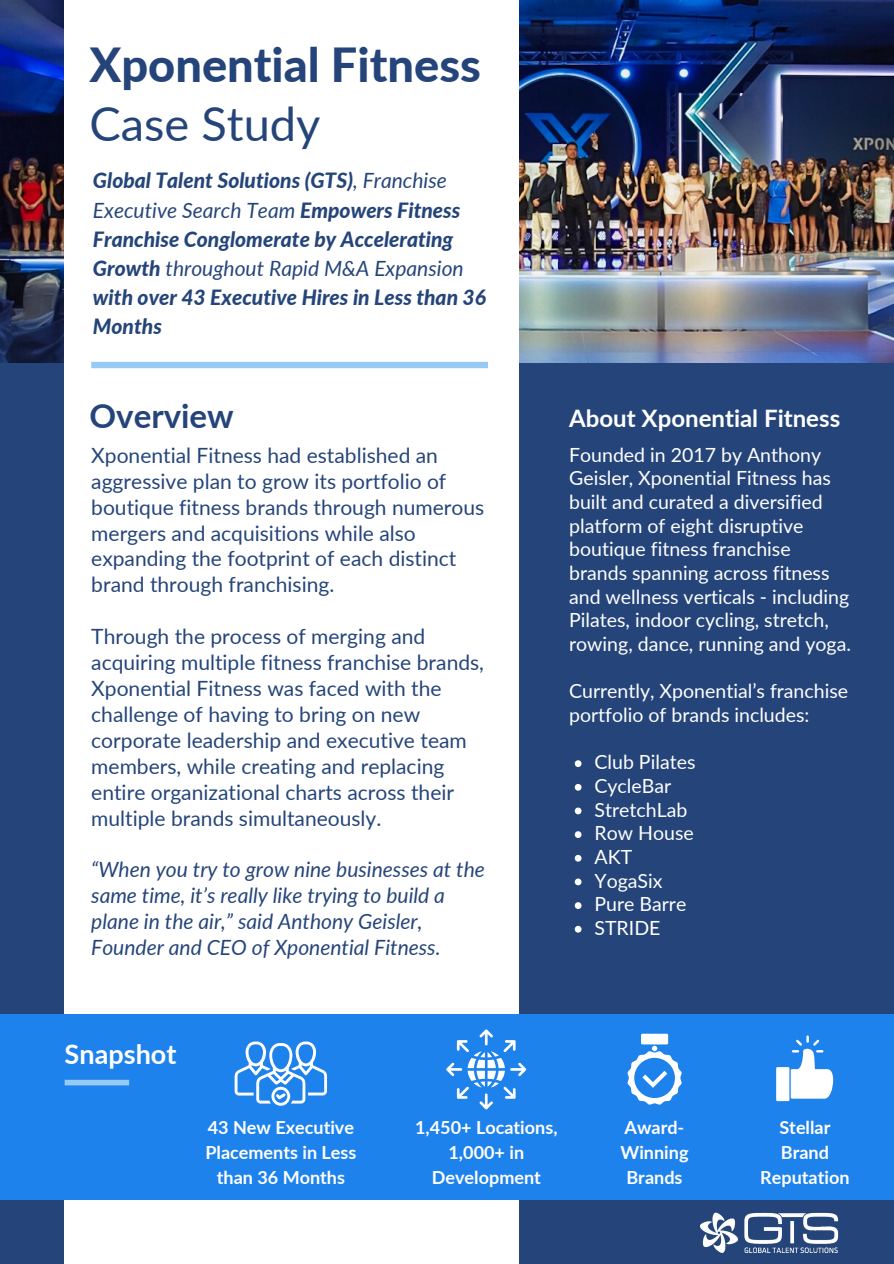
<style>
.page{position:relative;width:894px;height:1264px;background:#fff}
.page>*{position:absolute;margin:0;border:0;box-sizing:border-box;transform-origin:0 0}
.t1{font:800 46.95px "Lato";color:#25457a}
.t2{font:46.95px "Lato";color:#25457a}
.t3{font:700 33.15px "Lato";color:#25457a}
.t4{font:700 27px "Lato";color:#fff}
.t5{font:700 24px "Lato";color:#fff}
.t6{font:21px/26px "Lato";color:#25457a}
.t7{font:italic 800 21px/29.2px "Lato";color:#25457a}
.t8{font:italic 21px/26px "Lato";color:#25457a}
.t9{font:19.5px/23.7px "Lato";color:#fff}
.t10{font:700 18px/24.8px "Lato";color:#fff;text-align:center}
.s1{font-weight:400}
</style>
<div class="page">
<div style="left:0;top:0;width:893px;height:1263px;background:#25457a"></div>
<img style="left:0;top:0;width:893px;height:363px">
<div style="left:65px;top:0;width:454px;height:1263px;background:#fff"></div>
<div style="left:91px;top:362px;width:397px;height:6px;background:#96caf4"></div>
<div style="left:0;top:1014px;width:893px;height:185px;background:#1e82ec"></div>
<img style="left:700px;top:1212px;width:137px;height:40px">
<svg style="left:65px;top:1079px;width:64px;height:6px"></svg>
<svg style="left:574px;top:760px;width:7px;height:7px"></svg>
<svg style="left:574px;top:784px;width:7px;height:6px"></svg>
<svg style="left:574px;top:807px;width:7px;height:7px"></svg>
<svg style="left:574px;top:831px;width:7px;height:7px"></svg>
<svg style="left:574px;top:854px;width:7px;height:7px"></svg>
<svg style="left:574px;top:878px;width:7px;height:7px"></svg>
<svg style="left:574px;top:902px;width:7px;height:7px"></svg>
<svg style="left:574px;top:925px;width:7px;height:7px"></svg>
<svg style="left:234px;top:1041px;width:93px;height:64px"></svg>
<svg style="left:446px;top:1029px;width:80px;height:80px"></svg>
<div style="left:776px;top:1067px;width:13px;height:34px;background:#fff"></div>
<svg style="left:790px;top:1035px;width:42px;height:63px"></svg>
<svg style="left:627px;top:1045px;width:54px;height:59px"></svg>
<div style="left:641px;top:1033px;width:27px;height:11px;background:#fff"></div>
<h1 class="t1" style="left:89px;top:36px;width:393px">Xponential Fitness</h1>
<h1 class="t2" style="left:89px;top:94px;width:232px">Case Study</h1>
<p class="t7" style="left:93px;top:165px;width:394px">Global Talent Solutions (GTS)<span class="s1">, Franchise Executive Search Team</span> Empowers Fitness Franchise Conglomerate by Accelerating Growth <span class="s1">throughout Rapid M&amp;A Expansion </span>with over 43 Executive Hires in Less than 36<br>Months</p>
<h2 class="t3" style="left:89px;top:395px;width:146px">Overview</h2>
<p class="t5" style="left:569px;top:403px;width:272px">About Xponential Fitness</p>
<p class="t6" style="left:91px;top:442px;width:394px">Xponential Fitness had established an aggressive plan to grow its portfolio of boutique fitness brands through numerous mergers and acquisitions while also expanding the footprint of each distinct brand through franchising.</p>
<p class="t6" style="left:91px;top:623px;width:394px">Through the process of merging and acquiring multiple fitness franchise brands, Xponential Fitness was faced with the challenge of having to bring on new corporate leadership and executive team members, while creating and replacing entire organizational charts across their multiple brands simultaneously.</p>
<p class="t8" style="left:91px;top:856px;width:395px">“When you try to grow nine businesses at the same time, it’s really like trying to build a plane in the air,” said Anthony Geisler, Founder and CEO of Xponential Fitness.</p>
<p class="t4" style="left:65px;top:1037px;width:113px">Snapshot</p>
<p class="t9" style="left:569px;top:442px;width:283px">Founded in 2017 by Anthony<br>Geisler, Xponential Fitness has built and curated a diversified platform of eight disruptive boutique fitness franchise brands spanning across fitness and wellness verticals - including<br>Pilates, indoor cycling, stretch, rowing, dance, running and yoga.</p>
<p class="t9" style="left:569px;top:679px;width:280px">Currently, Xponential’s franchise portfolio of brands includes:</p>
<p class="t9" style="left:594px;top:750px;width:102px">Club Pilates<br>CycleBar<br>StretchLab<br>Row House<br>AKT<br>YogaSix<br>Pure Barre<br>STRIDE</p>
<p class="t10" style="left:205px;top:1114px;width:152px">43 New Executive<br>Placements in Less than 36 Months</p>
<p class="t10" style="left:620px;top:1114px;width:70px">Award-<br>Winning<br>Brands</p>
<p class="t10" style="left:760px;top:1114px;width:91px">Stellar<br>Brand<br>Reputation</p>
<p class="t10" style="left:415px;top:1114px;width:144px">1,450+ Locations,<br>1,000+ in<br>Development</p>
</div>
